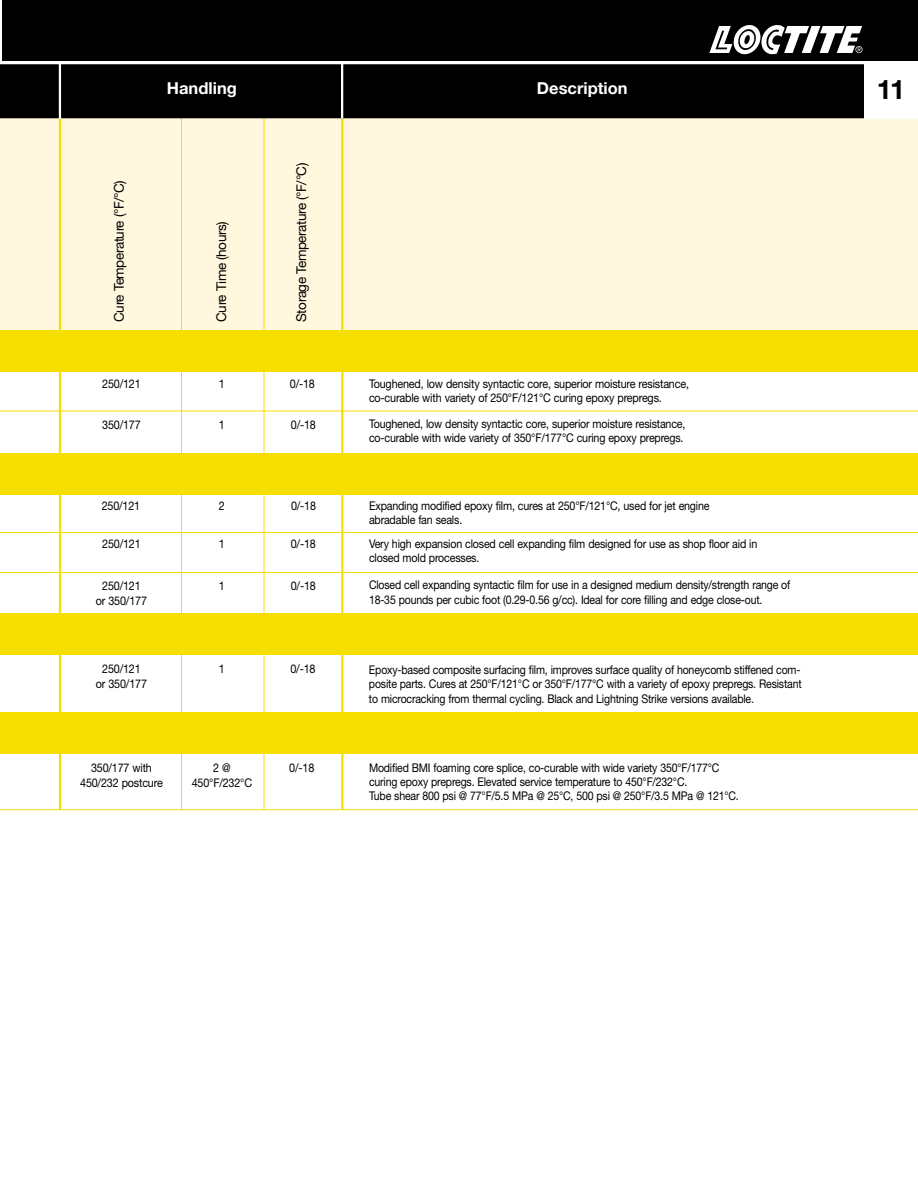
<style>
.page{position:relative;width:918px;height:1188px;background:#fff}
.page>*{position:absolute;margin:0;border:0;box-sizing:border-box;transform-origin:0 0}
.t1{font:700 27px "Helvetica Neue";color:#000}
.t2{font:700 16.5px "Helvetica Neue";color:#fff}
.t3{font:13.5px "Helvetica Neue";letter-spacing:-.035em;color:#000}
.t4{font:12px/14.4px "Helvetica Neue";letter-spacing:-.015em;color:#000;scale:.88 1}
.t5{font:12px/14.4px "Helvetica Neue";letter-spacing:-.015em;color:#000;scale:.89 1}
.t6{font:12px/15px "Helvetica Neue";letter-spacing:-.015em;color:#000;text-align:center;scale:.9 1}
</style>
<div class="page">
<div style="left:0;top:64px;width:918px;height:275px;background:#fff8df"></div>
<hr style="left:341px;top:74px;width:2px;height:736px;background:#f6de00">
<hr style="left:181px;top:74px;width:1px;height:736px;background:#f6de00">
<hr style="left:264px;top:74px;width:1px;height:736px;background:#f6de00">
<div style="left:1px;top:65px;width:862px;height:53px;background:#000"></div>
<div style="left:0;top:64px;width:864px;height:54px;border:2px solid #000"></div>
<hr style="left:59px;top:118px;width:2px;height:692px;background:#f6de00">
<hr style="left:59px;top:64px;width:2px;height:55px;background:#fff">
<hr style="left:341px;top:64px;width:2px;height:54px;background:#fff">
<div style="left:0;top:453px;width:918px;height:41px;background:#f6de00"></div>
<div style="left:0;top:613px;width:918px;height:42px;background:#f6de00"></div>
<div style="left:0;top:330px;width:918px;height:41px;background:#f6de00"></div>
<div style="left:0;top:712px;width:918px;height:42px;background:#f6de00"></div>
<hr style="left:0;top:572px;width:918px;height:1px;background:#f6de00">
<hr style="left:0;top:532px;width:918px;height:1px;background:#f6de00">
<hr style="left:0;top:809px;width:918px;height:1px;background:#f6de00">
<hr style="left:0;top:411px;width:918px;height:1px;background:#f6de00">
<div style="left:864px;top:63px;width:54px;height:55px;background:#fff"></div>
<div style="left:2px;top:0;width:916px;height:61px;background:#000"></div>
<svg style="left:709px;top:25px;width:154px;height:30px"></svg>
<h2 class="t2" style="left:167px;top:82px;width:71px">Handling</h2>
<h2 class="t2" style="left:537px;top:82px;width:92px">Description</h2>
<h1 class="t1" style="left:877px;top:80px;width:30px">11</h1>
<p class="t3" style="left:114px;top:322px;width:143px;rotate:-90deg">Cure Temperature (°F/°C)</p>
<p class="t3" style="left:217px;top:322px;width:102px;rotate:-90deg">Cure Time (hours)</p>
<p class="t3" style="left:297px;top:322px;width:161px;rotate:-90deg">Storage Temperature (°F/°C)</p>
<p class="t6" style="left:102px;top:377px;width:44px">250/121</p>
<p class="t6" style="left:102px;top:418px;width:44px">350/177</p>
<p class="t6" style="left:219px;top:377px;width:8px">1</p>
<p class="t6" style="left:219px;top:418px;width:8px">1</p>
<p class="t6" style="left:290px;top:377px;width:29px">0/-18</p>
<p class="t6" style="left:291px;top:418px;width:29px">0/-18</p>
<p class="t6" style="left:369px;top:377px;width:357px;line-height:14.4px;text-align:left">Toughened, low density syntactic core, superior moisture resistance, co-curable with variety of 250°F/121°C curing epoxy prepregs.</p>
<p class="t5" style="left:369px;top:418px;width:357px">Toughened, low density syntactic core, superior moisture resistance, co-curable with wide variety of 350°F/177°C curing epoxy prepregs.</p>
<p class="t6" style="left:102px;top:499px;width:44px">250/121</p>
<p class="t6" style="left:219px;top:500px;width:8px">2</p>
<p class="t6" style="left:291px;top:500px;width:29px">0/-18</p>
<p class="t5" style="left:369px;top:499px;width:384px">Expanding modified epoxy film, cures at 250°F/121°C, used for jet engine abradable fan seals.</p>
<p class="t6" style="left:102px;top:537px;width:44px">250/121</p>
<p class="t6" style="left:96px;top:580px;width:58px;line-height:14.4px">250/121 or 350/177</p>
<p class="t6" style="left:219px;top:537px;width:8px">1</p>
<p class="t6" style="left:219px;top:580px;width:8px">1</p>
<p class="t6" style="left:291px;top:537px;width:29px">0/-18</p>
<p class="t6" style="left:291px;top:580px;width:29px">0/-18</p>
<p class="t5" style="left:369px;top:537px;width:438px">Very high expansion closed cell expanding film designed for use as shop floor aid in closed mold processes.</p>
<p class="t4" style="left:369px;top:579px;width:480px">Closed cell expanding syntactic film for use in a designed medium density/strength range of<br>18-35 pounds per cubic foot (0.29-0.56 g/cc). Ideal for core filling and edge close-out.</p>
<p class="t6" style="left:96px;top:663px;width:58px">250/121 or 350/177</p>
<p class="t6" style="left:219px;top:663px;width:8px">1</p>
<p class="t6" style="left:290px;top:663px;width:29px">0/-18</p>
<p class="t4" style="left:369px;top:664px;width:493px;text-align:justify">Epoxy-based composite surfacing film, improves surface quality of honeycomb stiffened com&shy;posite parts. Cures at 250°F/121°C or 350°F/177°C with a variety of epoxy prepregs. Resistant to microcracking from thermal cycling. Black and Lightning Strike versions available.</p>
<p class="t6" style="left:80px;top:761px;width:93px">350/177 with<br>450/232 postcure</p>
<p class="t6" style="left:192px;top:761px;width:69px">2 @<br>450°F/232°C</p>
<p class="t6" style="left:289px;top:761px;width:29px">0/-18</p>
<p class="t4" style="left:369px;top:761px;width:422px">Modified BMI foaming core splice, co-curable with wide variety 350°F/177°C curing epoxy prepregs. Elevated service temperature to 450°F/232°C.<br>Tube shear 800 psi @ 77°F/5.5 MPa @ 25°C, 500 psi @ 250°F/3.5 MPa @ 121°C.</p>
</div>
